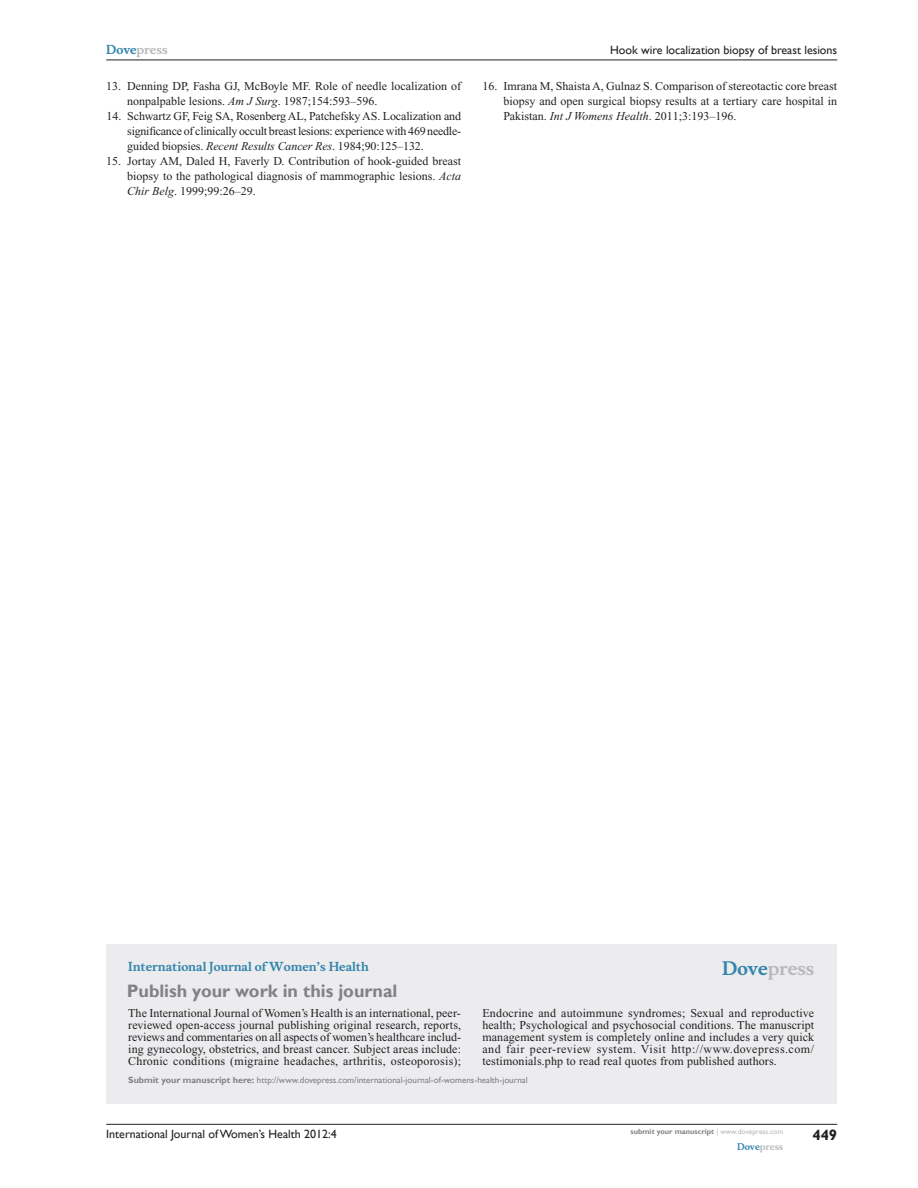
<style>
.page{position:relative;width:918px;height:1188px;background:#fff}
.page>*{position:absolute;margin:0;border:0;box-sizing:border-box;transform-origin:0 0}
.PromBx-H1{font:700 18px "Gill Sans";color:#808285}
.PromBx-Brand{font:700 18px "Musee";color:#b8b9bc}
.t1{font:700 15px "Gill Sans";color:#231f20}
.RefNL2{font:12px/15px "Times New Roman";color:#231f20;text-align:justify}
.PromBx-Tx{font:12px/12px "Times New Roman";letter-spacing:.015em;color:#231f20;text-align:justify}
.t2{font:12px "Gill Sans";color:#231f20}
.PromBx-JrnlName{font:700 12px "Musee";color:#3485ae}
.t3{font:700 12px "Musee";color:#b8b9bc}
.PromBx-SubmitMssWebA{font:9px "Gill Sans";color:#808285}
.t4{font:700 9px "Musee";color:#b8b9bc}
.t5{font:700 7.5px "Gill Sans";color:#808285}
.s1{color:#3485ae}
.s2{font-style:italic}
.s3{font-weight:700}
.s4{font-weight:400;color:#b8b9bc}
</style>
<div class="page">
<div style="left:106px;top:944px;width:731px;height:159px;background:#ececee"></div>
<hr style="left:106px;top:1124px;width:731px;height:1px;background:#231f20">
<hr style="left:106px;top:60px;width:731px;height:1px;background:#231f20">
<p class="t3" style="left:106px;top:43px;width:63px"><span class="s1">Dove</span>press</p>
<p class="RefNL2" style="left:127px;top:79px;width:335px;text-indent:-21px">13. Denning DP, Fasha GJ, McBoyle MF. Role of needle localization of nonpalpable lesions. <span class="s2">Am J Surg</span>. 1987;154:593–596.</p>
<p class="RefNL2" style="left:127px;top:109px;width:335px;text-indent:-21px">14. Schwartz GF, Feig SA, Rosenberg AL, Patchefsky AS. Localization and significance of clinically occult breast lesions: experience with 469 needle&shy;guided biopsies. <span class="s2">Recent Results Cancer Res</span>. 1984;90:125–132.</p>
<p class="RefNL2" style="left:127px;top:154px;width:335px;text-indent:-21px">15. Jortay AM, Daled H, Faverly D. Contribution of hook-guided breast biopsy to the pathological diagnosis of mammographic lesions. <span class="s2">Acta Chir Belg</span>. 1999;99:26–29.</p>
<p class="t2" style="left:610px;top:43px;width:229px">Hook wire localization biopsy of breast lesions</p>
<p class="RefNL2" style="left:503px;top:79px;width:335px;text-indent:-21px">16. Imrana M, Shaista A, Gulnaz S. Comparison of stereotactic core breast biopsy and open surgical biopsy results at a tertiary care hospital in Pakistan. <span class="s2">Int J Womens Health</span>. 2011;3:193–196.</p>
<p class="PromBx-JrnlName" style="left:128px;top:959px;width:242px">International Journal of Women’s Health</p>
<p class="PromBx-H1" style="left:127px;top:980px;width:272px">Publish your work in this journal</p>
<p class="PromBx-Brand" style="left:722px;top:958px;width:94px"><span class="s1">Dove</span>press</p>
<p class="PromBx-Tx" style="left:128px;top:1007px;width:334px">The International Journal of Women’s Health is an international, peer&shy;reviewed open-access journal publishing original research, reports, reviews and commentaries on all aspects of women’s healthcare includ&shy;ing gynecology, obstetrics, and breast cancer. Subject areas include:<br>Chronic conditions (migraine headaches, arthritis, osteoporosis);</p>
<p class="PromBx-Tx" style="left:482px;top:1007px;width:333px">Endocrine and autoimmune syndromes; Sexual and reproductive health; Psychological and psychosocial conditions. The manuscript management system is completely online and includes a very quick and fair peer-review system. Visit http://www.dovepress.com/ testimonials.php to read real quotes from published authors.</p>
<p class="PromBx-SubmitMssWebA" style="left:128px;top:1075px;width:401px"><span class="s3">Submit your manuscript here:</span> http://www.dovepress.com/international-journal-of-womens-health-journal</p>
<p class="t2" style="left:106px;top:1127px;width:232px">International Journal of Women’s Health 2012:4</p>
<p class="t5" style="left:631px;top:1127px;width:154px">submit your manuscript <span class="s4">| www.dovepress.com</span></p>
<p class="t4" style="left:737px;top:1141px;width:48px"><span class="s1">Dove</span>press</p>
<p class="t1" style="left:812px;top:1126px;width:26px">449</p>
</div>
